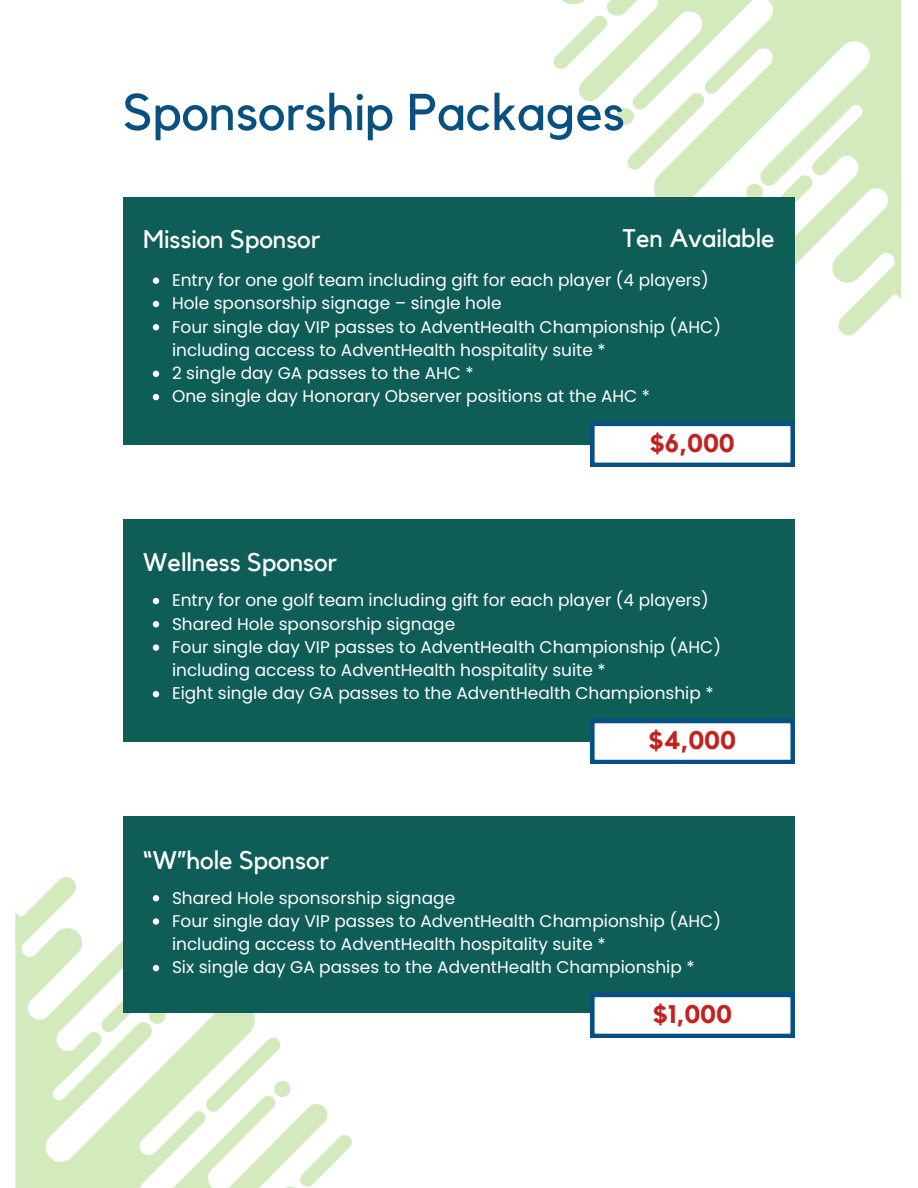
<style>
.page{position:relative;width:918px;height:1188px;background:#fff}
.page>*{position:absolute;margin:0;border:0;box-sizing:border-box;transform-origin:0 0}
.t1{font:51.3px "Kollektif";color:#075080}
.t2{font:25.35px "Kollektif";color:#fff}
.t3{font:700 25.35px "Kollektif";color:#c02421}
.t4{font:16.95px/23.2px "Poppins";color:#fff}
</style>
<div class="page">
<svg style="left:15px;top:931px;width:336px;height:257px;fill:#d3eabd"></svg>
<svg style="left:15px;top:877px;width:61px;height:69px"></svg>
<svg style="left:203px;top:1035px;width:87px;height:80px"></svg>
<svg style="left:297px;top:1132px;width:55px;height:56px"></svg>
<svg style="left:53px;top:978px;width:112px;height:103px"></svg>
<svg style="left:562px;top:0;width:339px;height:280px;fill:#d3eabd"></svg>
<svg style="left:839px;top:264px;width:62px;height:71px"></svg>
<svg style="left:617px;top:90px;width:90px;height:83px"></svg>
<svg style="left:553px;top:13px;width:57px;height:59px"></svg>
<svg style="left:746px;top:125px;width:116px;height:107px"></svg>
<div style="left:123px;top:197px;width:672px;height:247px;background:#0e5d56"></div>
<svg style="left:590px;top:422px;width:205px;height:45px"></svg>
<svg style="left:153px;top:278px;width:6px;height:6px"></svg>
<svg style="left:153px;top:301px;width:6px;height:6px"></svg>
<svg style="left:153px;top:324px;width:6px;height:6px"></svg>
<svg style="left:153px;top:371px;width:6px;height:6px"></svg>
<svg style="left:153px;top:394px;width:6px;height:6px"></svg>
<div style="left:123px;top:816px;width:672px;height:196px;background:#0e5d56"></div>
<svg style="left:153px;top:895px;width:6px;height:6px"></svg>
<svg style="left:152px;top:918px;width:7px;height:7px"></svg>
<svg style="left:153px;top:965px;width:6px;height:6px"></svg>
<svg style="left:590px;top:993px;width:205px;height:45px"></svg>
<div style="left:123px;top:519px;width:672px;height:223px;background:#0e5d56"></div>
<svg style="left:153px;top:598px;width:6px;height:6px"></svg>
<svg style="left:153px;top:621px;width:6px;height:7px"></svg>
<svg style="left:153px;top:644px;width:6px;height:7px"></svg>
<svg style="left:153px;top:691px;width:6px;height:6px"></svg>
<svg style="left:590px;top:719px;width:205px;height:45px"></svg>
<h1 class="t1" style="left:123px;top:89px;width:503px">Sponsorship Packages</h1>
<h2 class="t2" style="left:623px;top:227px;width:153px">Ten Available</h2>
<h2 class="t2" style="left:143px;top:228px;width:179px">Mission Sponsor</h2>
<p class="t4" style="left:172px;top:268px;width:551px">Entry for one golf team including gift for each player (4 players)<br>Hole sponsorship signage – single hole<br>Four single day VIP passes to AdventHealth Championship (AHC) including access to AdventHealth hospitality suite *<br>2 single day GA passes to the AHC *<br>One single day Honorary Observer positions at the AHC *</p>
<h2 class="t3" style="left:650px;top:431px;width:86px">$6,000</h2>
<h2 class="t2" style="left:143px;top:551px;width:196px">Wellness Sponsor</h2>
<p class="t4" style="left:172px;top:589px;width:551px">Entry for one golf team including gift for each player (4 players)<br>Shared Hole sponsorship signage<br>Four single day VIP passes to AdventHealth Championship (AHC) including access to AdventHealth hospitality suite *<br>Eight single day GA passes to the AdventHealth Championship *</p>
<h2 class="t3" style="left:649px;top:728px;width:89px">$4,000</h2>
<h2 class="t2" style="left:143px;top:848px;width:187px">“W”hole Sponsor</h2>
<p class="t4" style="left:172px;top:886px;width:551px">Shared Hole sponsorship signage<br>Four single day VIP passes to AdventHealth Championship (AHC) including access to AdventHealth hospitality suite *<br>Six single day GA passes to the AdventHealth Championship *</p>
<h2 class="t3" style="left:653px;top:1002px;width:81px">$1,000</h2>
</div>
